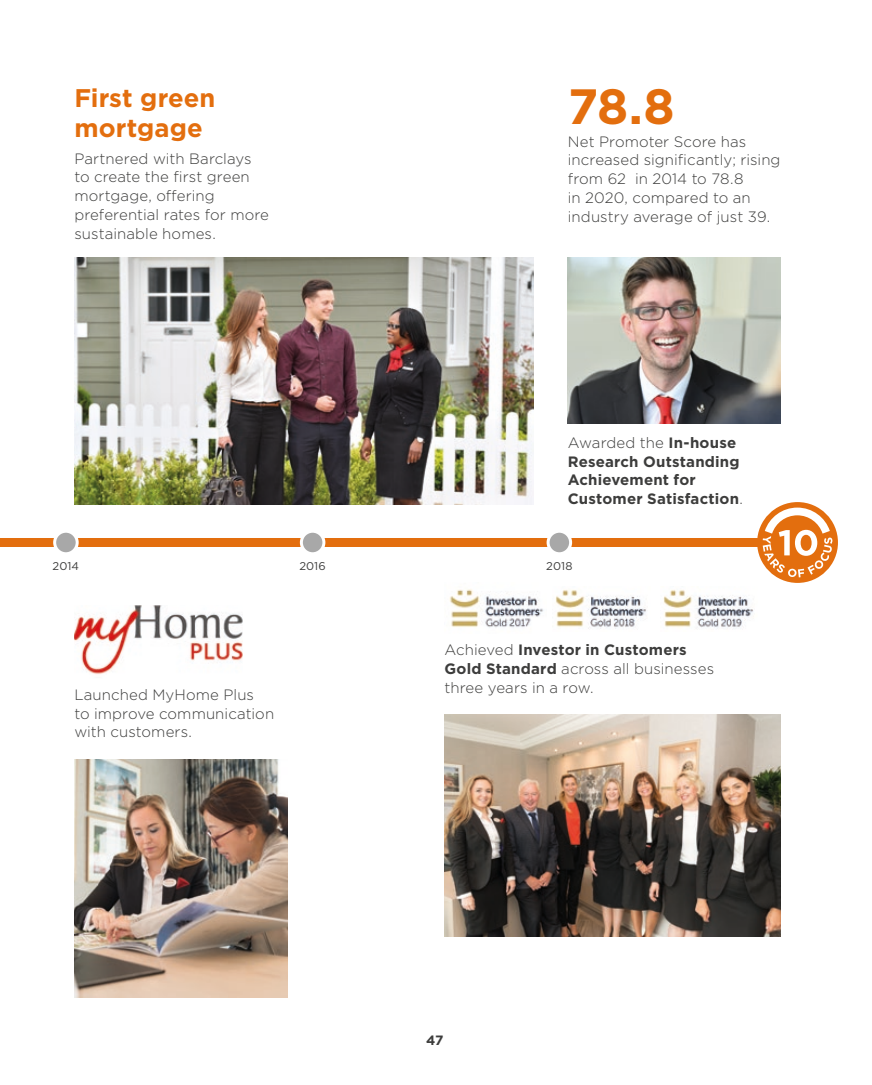
<style>
.page{position:relative;width:872px;height:1085px;background:#fff}
.page>*{position:absolute;margin:0;border:0;box-sizing:border-box;transform-origin:0 0}
.t1{font:700 49.5px "Gotham";color:#e36e0e}
.t2{font:700 25.5px/30px "Gotham";color:#e36e0e}
.t3{font:300 15px/18.8px "Gotham";letter-spacing:.005em;color:#3d3d3c}
.t4{font:700 15px/18.8px "Gotham";letter-spacing:.01em;color:#3d3d3c}
.t5{font:700 13.5px "Gotham";color:#3d3d3c}
.t6{font:11.25px "Gotham";letter-spacing:.01em;color:#3d3d3c}
.s1{font-weight:300}
.s2{font-weight:700}
</style>
<div class="page">
<img style="left:568px;top:257px;width:212px;height:166px">
<img style="left:74px;top:257px;width:460px;height:247px">
<img style="left:449px;top:589px;width:95px;height:39px">
<img style="left:555px;top:590px;width:91px;height:39px">
<img style="left:663px;top:590px;width:91px;height:39px">
<img style="left:74px;top:759px;width:213px;height:238px">
<img style="left:444px;top:714px;width:336px;height:221px">
<div style="left:0;top:538px;width:775px;height:9px;background:#e36e0e"></div>
<div style="left:757px;top:502px;width:81px;height:81px;background:#e36e0e;border-radius:50%"></div>
<svg style="left:758px;top:503px;width:78px;height:74px"></svg>
<div style="left:55px;top:531px;width:22px;height:22px;background:#a8a8a8;border-radius:50%"></div>
<div style="left:53px;top:529px;width:26px;height:26px;border:3px solid #fff;border-radius:50%"></div>
<div style="left:301px;top:531px;width:23px;height:22px;background:#a8a8a8;border-radius:50%"></div>
<div style="left:300px;top:529px;width:25px;height:26px;border:3px solid #fff;border-radius:50%"></div>
<div style="left:548px;top:531px;width:22px;height:22px;background:#a8a8a8;border-radius:50%"></div>
<div style="left:546px;top:529px;width:26px;height:26px;border:3px solid #fff;border-radius:50%"></div>
<img style="left:74px;top:605px;width:168px;height:69px">
<h2 class="t2" style="left:74px;top:83px;width:142px">First green mortgage</h2>
<p class="t3" style="left:74px;top:148px;width:196px">Partnered with Barclays to create the first green mortgage, offering preferential rates for more sustainable homes.</p>
<h1 class="t1" style="left:568px;top:74px;width:108px">78.8</h1>
<p class="t3" style="left:568px;top:131px;width:214px">Net Promoter Score has increased significantly; rising from 62 in 2014 to 78.8<br>in 2020, compared to an industry average of just 39.</p>
<p class="t4" style="left:568px;top:433px;width:176px"><span class="s1">Awarded the</span> In-house<br>Research Outstanding<br>Achievement for<br>Customer Satisfaction<span class="s1">.</span></p>
<p class="t6" style="left:53px;top:558px;width:28px">2014</p>
<p class="t6" style="left:299px;top:558px;width:28px">2016</p>
<p class="t6" style="left:546px;top:558px;width:28px">2018</p>
<p class="t3" style="left:74px;top:684px;width:201px">Launched MyHome Plus<br>to improve communication with customers.</p>
<p class="t3" style="left:444px;top:640px;width:271px">Achieved <span class="s2">Investor in Customers<br>Gold Standard</span> across all businesses three years in a row.</p>
<p class="t5" style="left:426px;top:1030px;width:19px">47</p>
</div>
